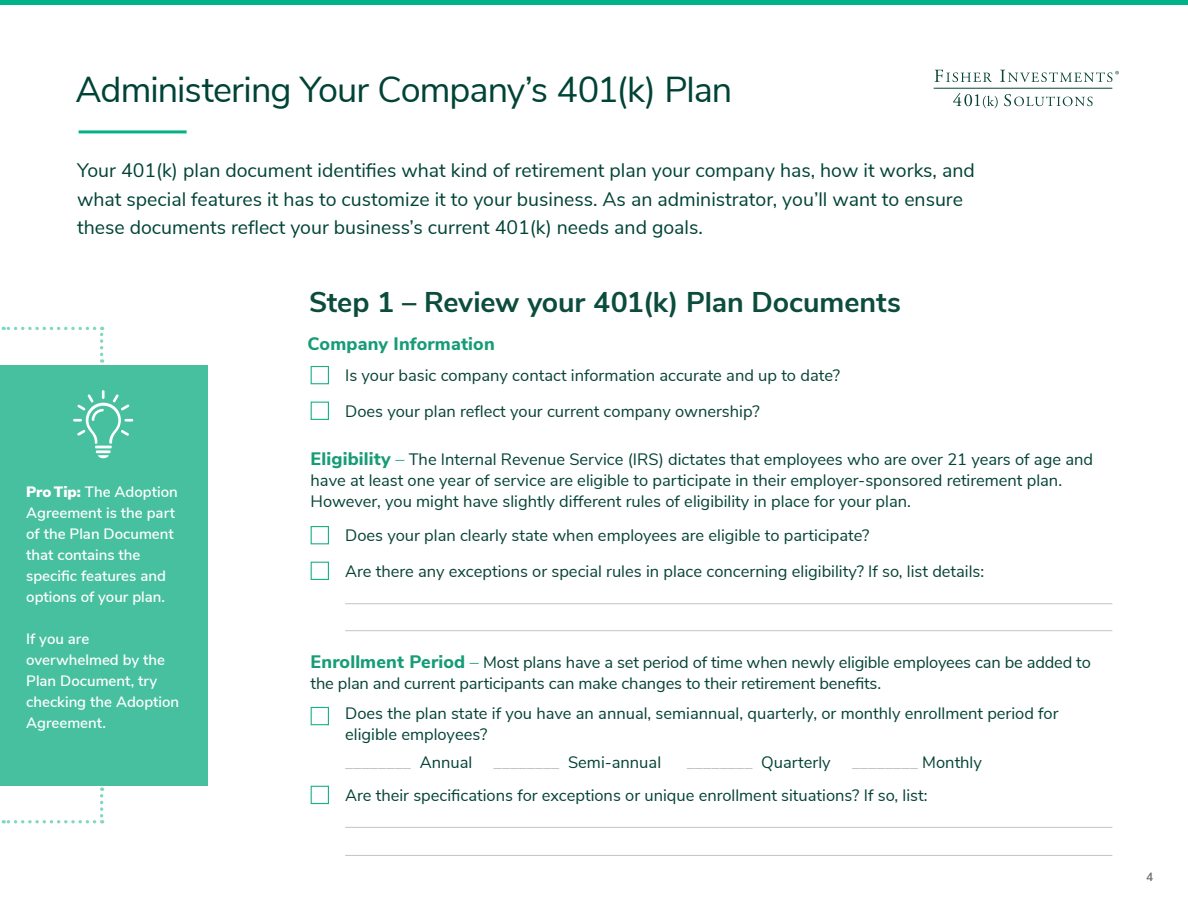
<style>
.page{position:relative;width:1188px;height:918px;background:#fff}
.page>*{position:absolute;margin:0;border:0;box-sizing:border-box;transform-origin:0 0}
.Body_Cell_Text{font:36px "Nunito Sans";letter-spacing:-.025em;color:#004336}
.STEP_-_Header{font:700 28.5px "Nunito Sans";letter-spacing:-.005em;color:#0b4c3d}
.INTRO_TEXT{font:19.5px/28.5px "Nunito Sans";color:#004336}
.Small_Copy{font:800 18px "Nunito Sans";letter-spacing:.01em;color:#169c76}
.Small_Copy-2{font:16.5px/21px "Nunito Sans";color:#044336}
.BODY_TEXT{font:16.5px "Nunito Sans";color:#074335}
.Small_Copy-3{font:16.5px/21px "Nunito Sans";letter-spacing:-.01em;color:#074335}
.BODY_TEXT-2{font:16.5px "Nunito Sans";color:#044336}
.BODY_TEXT-3{font:600 16.5px "Nunito Sans";color:#c5c5c5}
.BODY_TEXT-4{font:600 15px/21px "Nunito Sans";color:#fff}
.t1{font:600 12px "Nunito Sans";color:#656666}
.s1{font-weight:900}
.s2{font-weight:800;font-size:18px;color:#169c76}
.s3{font-size:18px;color:#169c76}
.s4{font-weight:400;color:#044336}
.s5{font-weight:600;color:#c5c5c5}
</style>
<div class="page">
<div style="left:0;top:0;width:1188px;height:5px;background:#00b287"></div>
<hr style="left:79px;top:130px;width:108px;height:3px;background:#00b387">
<svg style="left:310px;top:526px;width:802px;height:106px"></svg>
<hr style="left:302px;top:553px;width:43px;height:1px;background:#fff">
<hr style="left:345px;top:553px;width:767px;height:1px;background:#fff">
<hr style="left:345px;top:827px;width:767px;height:1px;background:#c6c4c3">
<hr style="left:345px;top:855px;width:767px;height:1px;background:#c6c4c3">
<hr style="left:345px;top:603px;width:767px;height:1px;background:#c6c4c3">
<hr style="left:345px;top:630px;width:767px;height:1px;background:#c6c4c3">
<div style="left:311px;top:366px;width:18px;height:18px;background:#fff;border:1px solid #19b187"></div>
<div style="left:311px;top:402px;width:18px;height:18px;background:#fff;border:1px solid #19b187"></div>
<div style="left:311px;top:526px;width:18px;height:18px;background:#fff;border:1px solid #19b187"></div>
<div style="left:311px;top:562px;width:18px;height:18px;background:#fff;border:1px solid #19b187"></div>
<div style="left:311px;top:707px;width:18px;height:18px;background:#fff;border:1px solid #19b187"></div>
<div style="left:311px;top:786px;width:18px;height:18px;background:#fff;border:1px solid #19b187"></div>
<div style="left:0;top:365px;width:208px;height:420px;background:#47c09f"></div>
<svg style="left:935px;top:70px;width:57px;height:12px"></svg>
<hr style="left:934px;top:88px;width:178px;height:1px;background:#094336">
<svg style="left:1000px;top:70px;width:119px;height:12px"></svg>
<svg style="left:953px;top:93px;width:45px;height:15px"></svg>
<svg style="left:1004px;top:94px;width:89px;height:12px"></svg>
<svg style="left:73px;top:390px;width:60px;height:68px;background:#63c9ad"></svg>
<svg style="left:3px;top:327px;width:100px;height:36px"></svg>
<svg style="left:3px;top:787px;width:100px;height:36px"></svg>
<p class="Body_Cell_Text" style="left:76px;top:63px;width:658px">Administering Your Company’s 401(k) Plan</p>
<p class="INTRO_TEXT" style="left:77px;top:155px;width:899px">Your 401(k) plan document identifies what kind of retirement plan your company has, how it works, and what special features it has to customize it to your business. As an administrator, you’ll want to ensure these documents reflect your business’s current 401(k) needs and goals.</p>
<p class="BODY_TEXT-4" style="left:26px;top:480px;width:153px"><span class="s1">Pro Tip:</span> The Adoption<br>Agreement is the part of the Plan Document that contains the specific features and options of your plan.</p>
<p class="BODY_TEXT-4" style="left:26px;top:627px;width:154px">If you are overwhelmed by the<br>Plan Document, try checking the Adoption<br>Agreement.</p>
<p class="STEP_-_Header" style="left:309px;top:281px;width:593px">Step 1 – Review your 401(k) Plan Documents</p>
<p class="Small_Copy" style="left:307px;top:331px;width:189px">Company Information</p>
<p class="BODY_TEXT" style="left:345px;top:363px;width:497px">Is your basic company contact information accurate and up to date?</p>
<p class="BODY_TEXT" style="left:345px;top:399px;width:416px">Does your plan reflect your current company ownership?</p>
<p class="Small_Copy-2" style="left:311px;top:448px;width:784px"><span class="s2">Eligibility</span> <span class="s3">–</span> The Internal Revenue Service (IRS) dictates that employees who are over 21 years of age and have at least one year of service are eligible to participate in their employer-sponsored retirement plan.<br>However, you might have slightly different rules of eligibility in place for your plan.</p>
<p class="BODY_TEXT" style="left:345px;top:523px;width:526px">Does your plan clearly state when employees are eligible to participate?</p>
<p class="BODY_TEXT" style="left:345px;top:559px;width:641px">Are there any exceptions or special rules in place concerning eligibility? If so, list details:</p>
<p class="Small_Copy-3" style="left:311px;top:651px;width:782px"><span class="s2">Enrollment Period</span> <span class="s3">–</span> Most plans have a set period of time when newly eligible employees can be added to the plan and current participants can make changes to their retirement benefits.</p>
<p class="Small_Copy-2" style="left:345px;top:701px;width:715px">Does the plan state if you have an annual, semiannual, quarterly, or monthly enrollment period for eligible employees?</p>
<p class="BODY_TEXT-3" style="left:345px;top:751px;width:129px">________ <span class="s4">Annual</span></p>
<p class="BODY_TEXT-2" style="left:494px;top:751px;width:169px"><span class="s5">________</span> Semi-annual</p>
<p class="BODY_TEXT-2" style="left:687px;top:751px;width:146px"><span class="s5">________</span> Quarterly</p>
<p class="BODY_TEXT-3" style="left:852px;top:751px;width:131px">________ <span class="s4">Monthly</span></p>
<p class="BODY_TEXT-2" style="left:345px;top:783px;width:584px">Are their specifications for exceptions or unique enrollment situations? If so, list:</p>
<p class="t1" style="left:1146px;top:868px;width:9px">4</p>
</div>
